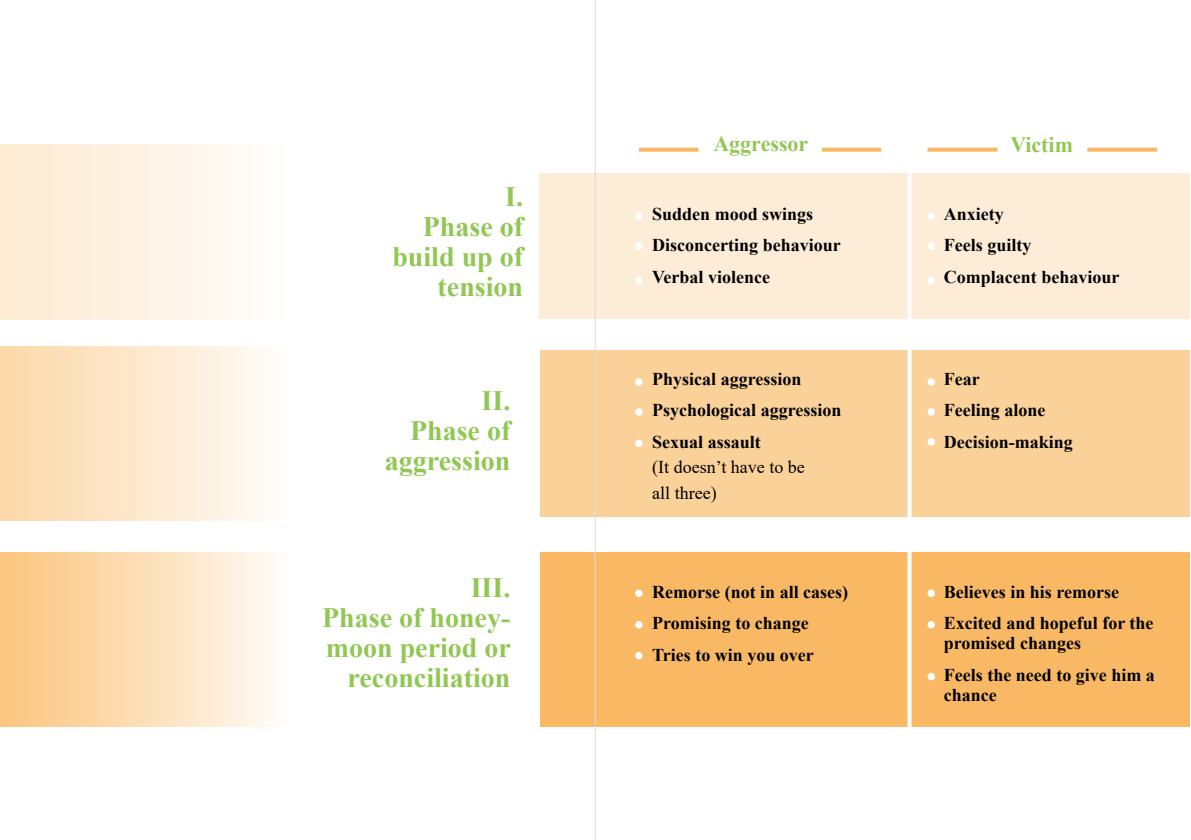
<style>
.page{position:relative;width:1191px;height:840px;background:#fff}
.page>*{position:absolute;margin:0;border:0;box-sizing:border-box;transform-origin:0 0}
.Estilo_de_párrafo_1{font:700 28px/30px "Times New Roman";color:#91c753;text-align:right}
.Estilo_de_párrafo_1-2{font:700 22px "Times New Roman";color:#91c753}
.Texto_libre{font:700 18px/20px "Times New Roman";color:#000}
.Texto_libre-2{font:18px "Times New Roman";color:#000}
</style>
<div class="page">
<div style="left:539px;top:173px;width:651px;height:146px;background:#fdedd8"></div>
<div style="left:540px;top:552px;width:649px;height:174px;background:#f9b964"></div>
<div style="left:0;top:552px;width:292px;height:174px;background:linear-gradient(to right,#fbc37b,#fefdf9)"></div>
<div style="left:0;top:346px;width:292px;height:174px;background:linear-gradient(to right,#fcd7a6,#fefdfb)"></div>
<div style="left:0;top:144px;width:292px;height:175px;background:linear-gradient(to right,#fdead0,#fefefd)"></div>
<div style="left:540px;top:349px;width:649px;height:167px;background:#fbd19a"></div>
<svg style="left:907px;top:173px;width:4px;height:554px;background:#fef9f3"></svg>
<div style="left:635px;top:212px;width:7px;height:8px;background:#fff;border-radius:50%"></div>
<div style="left:927px;top:212px;width:8px;height:8px;background:#fff;border-radius:50%"></div>
<div style="left:635px;top:378px;width:7px;height:7px;background:#fff;border-radius:50%"></div>
<div style="left:927px;top:378px;width:8px;height:7px;background:#fff;border-radius:50%"></div>
<div style="left:635px;top:589px;width:7px;height:7px;background:#fff;border-radius:50%"></div>
<div style="left:927px;top:589px;width:8px;height:7px;background:#fff;border-radius:50%"></div>
<div style="left:635px;top:242px;width:7px;height:8px;background:#fff;border-radius:50%"></div>
<div style="left:927px;top:242px;width:8px;height:8px;background:#fff;border-radius:50%"></div>
<div style="left:635px;top:408px;width:7px;height:7px;background:#fff;border-radius:50%"></div>
<div style="left:927px;top:408px;width:8px;height:7px;background:#fff;border-radius:50%"></div>
<svg style="left:635px;top:620px;width:7px;height:8px"></svg>
<svg style="left:927px;top:620px;width:8px;height:8px"></svg>
<div style="left:635px;top:276px;width:7px;height:8px;background:#fff;border-radius:50%"></div>
<div style="left:927px;top:276px;width:8px;height:8px;background:#fff;border-radius:50%"></div>
<div style="left:635px;top:439px;width:7px;height:8px;background:#fff;border-radius:50%"></div>
<div style="left:927px;top:438px;width:8px;height:7px;background:#fff;border-radius:50%"></div>
<div style="left:635px;top:651px;width:7px;height:8px;background:#fff;border-radius:50%"></div>
<svg style="left:927px;top:672px;width:8px;height:8px"></svg>
<svg style="left:639px;top:148px;width:59px;height:4px"></svg>
<svg style="left:821px;top:148px;width:60px;height:4px"></svg>
<svg style="left:927px;top:148px;width:70px;height:4px"></svg>
<svg style="left:1087px;top:148px;width:70px;height:4px"></svg>
<hr style="left:595px;top:0;width:1px;height:839px;background:#d9dadc">
<p class="Estilo_de_párrafo_1" style="left:505px;top:180px;width:19px">I.</p>
<p class="Estilo_de_párrafo_1" style="left:392px;top:210px;width:132px">Phase of build up of tension</p>
<p class="Estilo_de_párrafo_1" style="left:481px;top:384px;width:30px">II.</p>
<p class="Estilo_de_párrafo_1" style="left:385px;top:414px;width:127px">Phase of aggression</p>
<p class="Estilo_de_párrafo_1" style="left:471px;top:571px;width:41px">III.</p>
<p class="Estilo_de_párrafo_1" style="left:322px;top:601px;width:190px">Phase of honey&shy;moon period or reconciliation</p>
<p class="Estilo_de_párrafo_1-2" style="left:713px;top:128px;width:96px">Aggressor</p>
<p class="Estilo_de_párrafo_1-2" style="left:1010px;top:129px;width:64px">Victim</p>
<p class="Texto_libre" style="left:652px;top:203px;width:163px">Sudden mood swings</p>
<p class="Texto_libre" style="left:652px;top:235px;width:190px">Disconcerting behaviour</p>
<p class="Texto_libre" style="left:652px;top:266px;width:119px">Verbal violence</p>
<p class="Texto_libre" style="left:652px;top:368px;width:151px">Physical aggression</p>
<p class="Texto_libre" style="left:652px;top:399px;width:191px">Psychological aggression</p>
<p class="Texto_libre" style="left:652px;top:430px;width:110px">Sexual assault</p>
<p class="Texto_libre-2" style="left:652px;top:454px;width:154px">(It doesn’t have to be</p>
<p class="Texto_libre-2" style="left:652px;top:480px;width:66px">all three)</p>
<p class="Texto_libre" style="left:652px;top:581px;width:197px">Remorse (not in all cases)</p>
<p class="Texto_libre" style="left:652px;top:612px;width:158px">Promising to change</p>
<p class="Texto_libre" style="left:652px;top:643px;width:163px">Tries to win you over</p>
<p class="Texto_libre" style="left:944px;top:203px;width:61px">Anxiety</p>
<p class="Texto_libre" style="left:944px;top:235px;width:89px">Feels guilty</p>
<p class="Texto_libre" style="left:944px;top:266px;width:177px">Complacent behaviour</p>
<p class="Texto_libre" style="left:944px;top:368px;width:37px">Fear</p>
<p class="Texto_libre" style="left:944px;top:399px;width:103px">Feeling alone</p>
<p class="Texto_libre" style="left:944px;top:430px;width:131px">Decision-making</p>
<p class="Texto_libre" style="left:944px;top:581px;width:177px">Believes in his remorse</p>
<p class="Texto_libre" style="left:944px;top:612px;width:211px">Excited and hopeful for the promised changes</p>
<p class="Texto_libre" style="left:944px;top:663px;width:212px">Feels the need to give him a chance</p>
</div>
